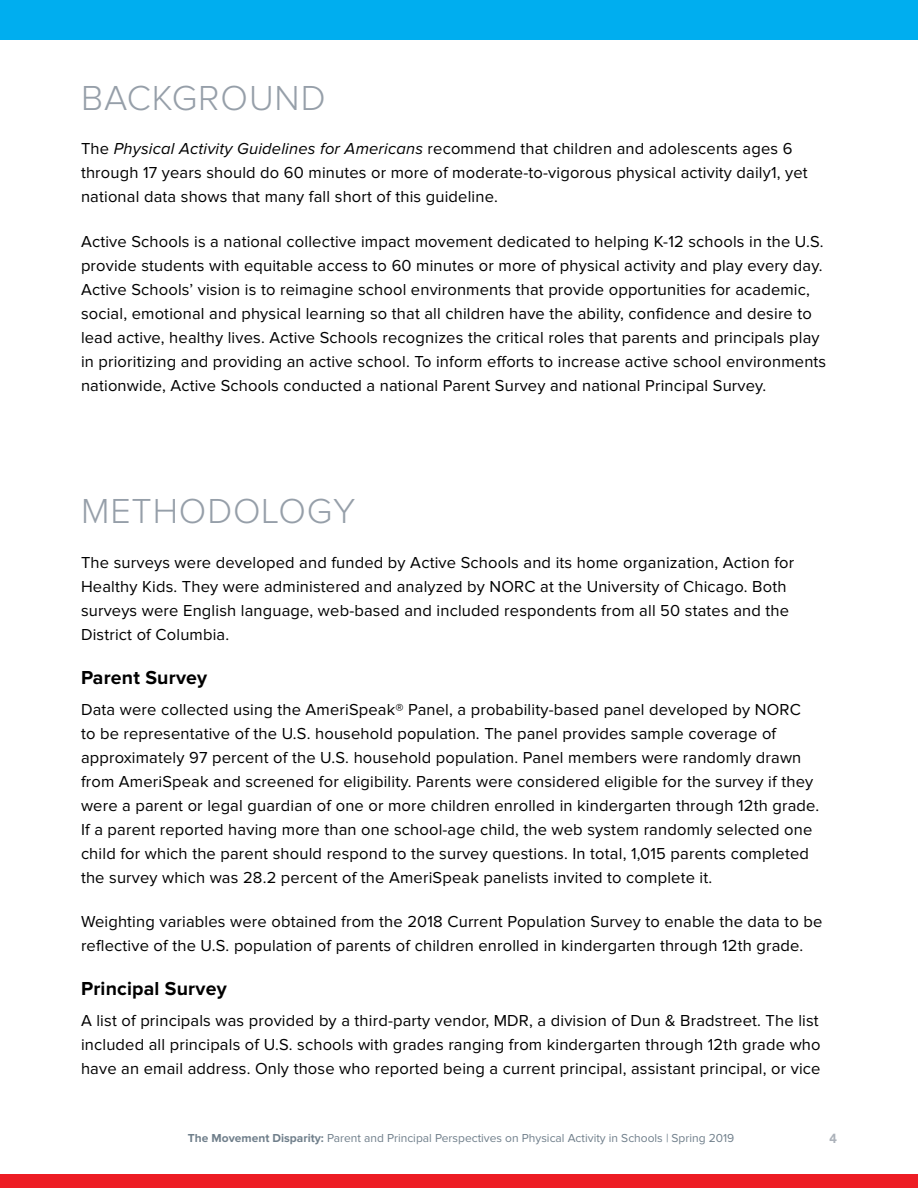
<style>
.page{position:relative;width:918px;height:1188px;background:#fff}
.page>*{position:absolute;margin:0;border:0;box-sizing:border-box;transform-origin:0 0}
.t1{font:300 36px "Proxima Nova";letter-spacing:.025em;color:#969fa9}
.t2{font:700 19.5px "Proxima Nova";letter-spacing:.01em;color:#000}
.t3{font:16.5px/24px "Proxima Nova";letter-spacing:.01em;color:#000}
.t4{font:500 13.5px "AG Schoolbook";color:#acb2ba}
.t5{font:12px "Proxima Nova";color:#707f8b}
.s1{font-style:italic}
.s2{font-weight:700}
</style>
<div class="page">
<div style="left:0;top:0;width:918px;height:40px;background:#00aeef"></div>
<div style="left:0;top:1174px;width:918px;height:14px;background:#ed1d24"></div>
<h1 class="t1" style="left:81px;top:82px;width:246px">BACKGROUND</h1>
<p class="t3" style="left:81px;top:137px;width:728px">The <span class="s1">Physical Activity Guidelines for Americans</span> recommend that children and adolescents ages 6 through 17 years should do 60 minutes or more of moderate-to-vigorous physical activity daily1, yet national data shows that many fall short of this guideline.</p>
<p class="t3" style="left:81px;top:229px;width:747px">Active Schools is a national collective impact movement dedicated to helping K-12 schools in the U.S. provide students with equitable access to 60 minutes or more of physical activity and play every day.<br>Active Schools’ vision is to reimagine school environments that provide opportunities for academic, social, emotional and physical learning so that all children have the ability, confidence and desire to lead active, healthy lives. Active Schools recognizes the critical roles that parents and principals play in prioritizing and providing an active school. To inform efforts to increase active school environments nationwide, Active Schools conducted a national Parent Survey and national Principal Survey.</p>
<h1 class="t1" style="left:81px;top:495px;width:276px">METHODOLOGY</h1>
<p class="t3" style="left:81px;top:550px;width:715px">The surveys were developed and funded by Active Schools and its home organization, Action for Healthy Kids. They were administered and analyzed by NORC at the University of Chicago. Both surveys were English language, web-based and included respondents from all 50 states and the District of Columbia.</p>
<p class="t2" style="left:81px;top:666px;width:128px">Parent Survey</p>
<p class="t3" style="left:81px;top:697px;width:740px">Data were collected using the AmeriSpeak® Panel, a probability-based panel developed by NORC to be representative of the U.S. household population. The panel provides sample coverage of approximately 97 percent of the U.S. household population. Panel members were randomly drawn from AmeriSpeak and screened for eligibility. Parents were considered eligible for the survey if they were a parent or legal guardian of one or more children enrolled in kindergarten through 12th grade.<br>If a parent reported having more than one school-age child, the web system randomly selected one child for which the parent should respond to the survey questions. In total, 1,015 parents completed the survey which was 28.2 percent of the AmeriSpeak panelists invited to complete it.</p>
<p class="t3" style="left:81px;top:910px;width:743px">Weighting variables were obtained from the 2018 Current Population Survey to enable the data to be reflective of the U.S. population of parents of children enrolled in kindergarten through 12th grade.</p>
<p class="t2" style="left:81px;top:977px;width:147px">Principal Survey</p>
<p class="t3" style="left:81px;top:1009px;width:741px;text-align:justify">A list of principals was provided by a third-party vendor, MDR, a division of Dun &amp; Bradstreet. The list included all principals of U.S. schools with grades ranging from kindergarten through 12th grade who have an email address. Only those who reported being a current principal, assistant principal, or vice</p>
<p class="t5" style="left:188px;top:1131px;width:548px"><span class="s2">The Movement Disparity:</span> Parent and Principal Perspectives on Physical Activity in Schools | Spring 2019</p>
<p class="t4" style="left:829px;top:1130px;width:9px">4</p>
</div>
